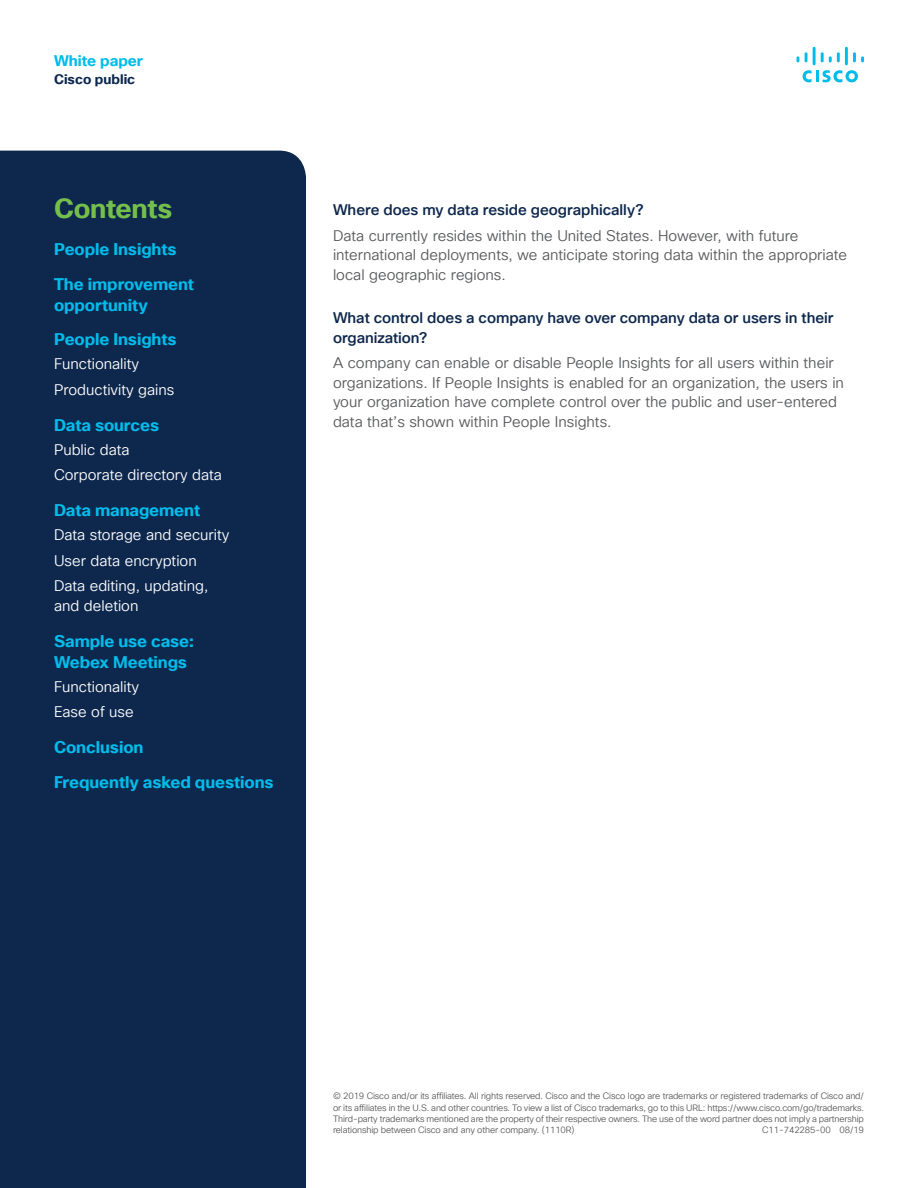
<style>
.page{position:relative;width:918px;height:1188px;background:#fff}
.page>*{position:absolute;margin:0;border:0;box-sizing:border-box;transform-origin:0 0}
.t1{font:700 27px "Cisco Sans TT";letter-spacing:-.01em;color:#74bf4b}
.t2{font:700 16.5px/34.5px "Cisco Sans TT";letter-spacing:-.005em;color:#00bceb}
.t3{font:15px/19.5px "Cisco Sans TT Light";color:#58595b}
.t4{font:15px/25.5px "Cisco Sans TT Light";color:#fff}
.t5{font:500 15px/19.5px "Cisco Sans TT";letter-spacing:-.005em;color:#0d274d}
.t6{font:700 15px "Cisco Sans TT";color:#00bceb}
.t7{font:700 13.5px "Cisco Sans TT";color:#0d274d}
.t8{font:9px/11.2px "Cisco Sans TT Light";letter-spacing:-.015em;color:#58595b;text-align:justify}
</style>
<div class="page">
<div style="left:0;top:151px;width:306px;height:1037px;background:#0d274d"></div>
<svg style="left:803px;top:70px;width:55px;height:12px"></svg>
<svg style="left:797px;top:56px;width:2px;height:6px"></svg>
<svg style="left:805px;top:52px;width:3px;height:10px"></svg>
<hr style="left:813px;top:47px;width:3px;height:18px;background:#00bceb">
<svg style="left:821px;top:52px;width:19px;height:10px"></svg>
<hr style="left:845px;top:47px;width:3px;height:18px;background:#00bceb">
<svg style="left:853px;top:52px;width:11px;height:10px"></svg>
<h3 class="t6" style="left:54px;top:50px;width:90px">White paper</h3>
<h3 class="t7" style="left:54px;top:70px;width:83px">Cisco public</h3>
<h1 class="t1" style="left:54px;top:190px;width:120px">Contents</h1>
<h2 class="t2" style="left:54px;top:232px;width:141px">People Insights<br>The improvement</h2>
<h2 class="t2" style="left:54px;top:288px;width:124px">opportunity<br>People Insights</h2>
<h3 class="t4" style="left:54px;top:351px;width:122px">Functionality<br>Productivity gains</h3>
<h2 class="t2" style="left:54px;top:408px;width:107px">Data sources</h2>
<h3 class="t4" style="left:54px;top:437px;width:169px">Public data<br>Corporate directory data</h3>
<h2 class="t2" style="left:54px;top:493px;width:148px">Data management</h2>
<h3 class="t4" style="left:54px;top:522px;width:177px">Data storage and security<br>User data encryption<br>Data editing, updating,</h3>
<h3 class="t4" style="left:54px;top:593px;width:86px">and deletion</h3>
<h2 class="t2" style="left:54px;top:631px;width:141px;line-height:21px">Sample use case:<br>Webex Meetings</h2>
<h3 class="t4" style="left:54px;top:674px;width:87px">Functionality<br>Ease of use</h3>
<h2 class="t2" style="left:54px;top:730px;width:221px">Conclusion<br>Frequently asked questions</h2>
<h3 class="t5" style="left:333px;top:201px;width:312px">Where does my data reside geographically?</h3>
<h3 class="t3" style="left:333px;top:226px;width:516px">Data currently resides within the United States. However, with future international deployments, we anticipate storing data within the appropriate local geographic regions.</h3>
<h3 class="t5" style="left:333px;top:309px;width:502px">What control does a company have over company data or users in their organization?</h3>
<p class="t3" style="left:333px;top:354px;width:513px">A company can enable or disable People Insights for all users within their organizations. If People Insights is enabled for an organization, the users in your organization have complete control over the public and user-entered data that’s shown within People Insights.</p>
<p class="t8" style="left:333px;top:1091px;width:532px">© 2019 Cisco and/or its affiliates. All rights reserved. Cisco and the Cisco logo are trademarks or registered trademarks of Cisco and/ or its affiliates in the U.S. and other countries. To view a list of Cisco trademarks, go to this URL: https://www.cisco.com/go/trademarks.<br>Third-party trademarks mentioned are the property of their respective owners. The use of the word partner does not imply a partnership relationship between Cisco and any other company. (1110R)</p>
<p class="t8" style="left:762px;top:1125px;width:103px">C11-742285-00 08/19</p>
</div>
